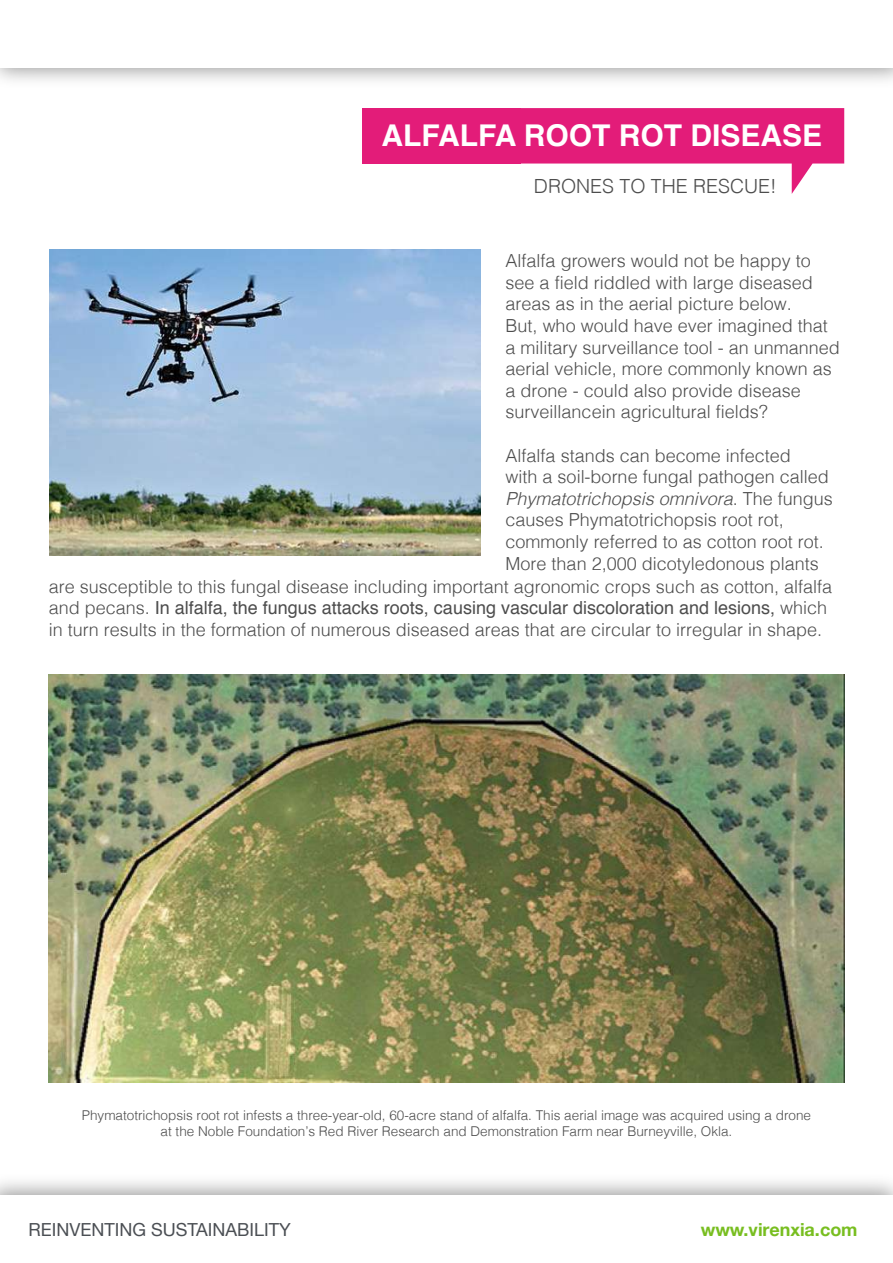
<style>
.page{position:relative;width:893px;height:1263px;background:#fff}
.page>*{position:absolute;margin:0;border:0;box-sizing:border-box;transform-origin:0 0}
.t1{font:700 30px "Helvetica";color:#fff}
.t2{font:300 19.5px "Helvetica";color:#4d4d4d}
.t3{font:300 18px/21.6px "Helvetica";color:#4d4d4d}
.t4{font:18px "Helvetica Neue";color:#4b4f54}
.t5{font:700 18px "Helvetica Neue";color:#78be20}
.t6{font:300 13.5px/16.2px "Helvetica";color:#4d4d4d;text-align:center}
.s1{font-style:italic}
.s2{font-weight:400}
</style>
<div class="page">
<svg style="left:521px;top:108px;width:323px;height:86px"></svg>
<div style="left:362px;top:108px;width:159px;height:56px;background:#e31c79"></div>
<img style="left:49px;top:250px;width:432px;height:306px">
<img style="left:49px;top:674px;width:795px;height:409px">
<h1 class="t1" style="left:381px;top:111px;width:442px">ALFALFA ROOT ROT DISEASE</h1>
<p class="t2" style="left:534px;top:169px;width:244px">DRONES TO THE RESCUE!</p>
<p class="t3" style="left:506px;top:249px;width:336px">Alfalfa growers would not be happy to see a field riddled with large diseased areas as in the aerial picture below.<br>But, who would have ever imagined that a military surveillance tool - an unmanned aerial vehicle, more commonly known as a drone - could also provide disease surveillancein agricultural fields?</p>
<p class="t3" style="left:506px;top:443px;width:329px">Alfalfa stands can become infected<br>with a soil-borne fungal pathogen called <span class="s1">Phymatotrichopsis omnivora</span>. The fungus causes Phymatotrichopsis root rot, commonly referred to as cotton root rot.<br>More than 2,000 dicotyledonous plants</p>
<p class="t3" style="left:49px;top:574px;width:785px">are susceptible to this fungal disease including important agronomic crops such as cotton, alfalfa and pecans. <span class="s2">In alfalfa, the fungus attacks roots, causing vascular discoloration and lesions,</span> which in turn results in the formation of numerous diseased areas that are circular to irregular in shape.</p>
<p class="t6" style="left:82px;top:1106px;width:731px">Phymatotrichopsis root rot infests a three-year-old, 60-acre stand of alfalfa. This aerial image was acquired using a drone at the Noble Foundation’s Red River Research and Demonstration Farm near Burneyville, Okla.</p>
<p class="t4" style="left:29px;top:1216px;width:264px">REINVENTING SUSTAINABILITY</p>
<p class="t5" style="left:701px;top:1215px;width:158px">www.virenxia.com</p>
</div>
